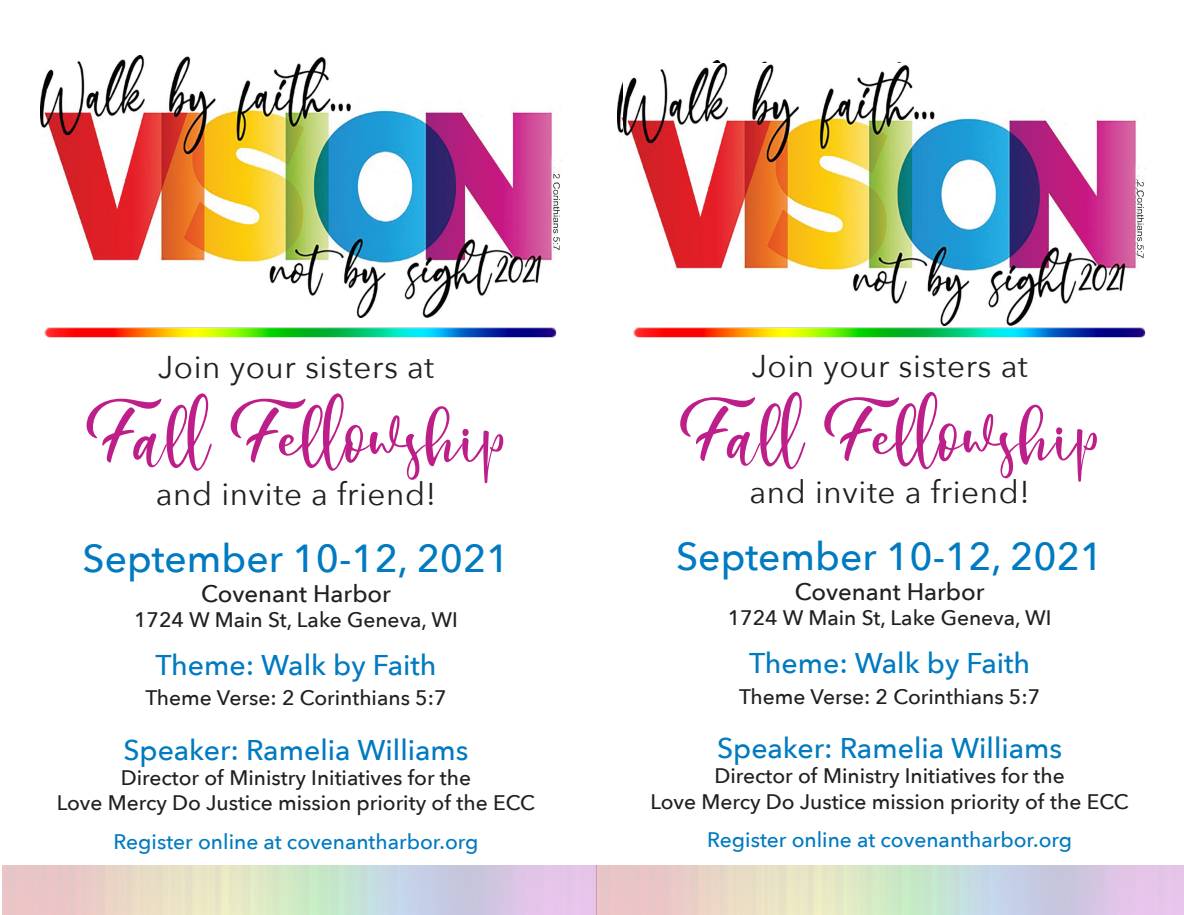
<style>
.page{position:relative;width:1184px;height:915px;background:#fff}
.page>*{position:absolute;margin:0;border:0;box-sizing:border-box;transform-origin:0 0}
.t1{font:76.65px "Hearttiger Personal Use";letter-spacing:.02em;color:#bd1f8a;scale:.9 1}
.t2{font:500 39px "Avenir Next";color:#007ac0}
.t3{font:31.5px "Avenir Next";letter-spacing:.02em;color:#231f20}
.t4{font:500 28.5px "Avenir Next";color:#007ac0}
.t5{font:500 24px "Avenir Next";color:#231f20}
.t6{font:500 21px/25.2px "Avenir Next";color:#231f20;text-align:center}
.t7{font:500 21px "Avenir Next";color:#007ac0}
.s1{font-family:"Alisha";font-size:88.5px}
</style>
<div class="page">
<img style="left:40px;top:56px;width:522px;height:252px">
<img style="left:624px;top:63px;width:520px;height:245px">
<img style="left:44px;top:308px;width:513px;height:30px">
<img style="left:633px;top:308px;width:513px;height:30px">
<p class="t3" style="left:158px;top:341px;width:278px">Join your sisters at</p>
<p class="t1" style="left:87px;top:381px;width:467px"><span class="s1">F</span>all <span class="s1">F</span>ellowship</p>
<p class="t3" style="left:156px;top:467px;width:282px">and invite a friend!</p>
<p class="t2" style="left:82px;top:525px;width:428px">September 10-12, 2021</p>
<p class="t5" style="left:201px;top:573px;width:191px">Covenant Harbor</p>
<p class="t6" style="left:134px;top:606px;width:325px">1724 W Main St, Lake Geneva, WI</p>
<p class="t4" style="left:155px;top:640px;width:283px">Theme: Walk by Faith</p>
<p class="t6" style="left:145px;top:685px;width:303px">Theme Verse: 2 Corinthians 5:7</p>
<p class="t4" style="left:123px;top:725px;width:347px">Speaker: Ramelia Williams</p>
<p class="t6" style="left:57px;top:764px;width:480px">Director of Ministry Initiatives for the<br>Love Mercy Do Justice mission priority of the ECC</p>
<p class="t7" style="left:114px;top:823px;width:366px">Register online at covenantharbor.org</p>
<p class="t3" style="left:751px;top:339px;width:278px">Join your sisters at</p>
<p class="t1" style="left:680px;top:380px;width:467px"><span class="s1">F</span>all <span class="s1">F</span>ellowship</p>
<p class="t3" style="left:749px;top:465px;width:282px">and invite a friend!</p>
<p class="t2" style="left:676px;top:523px;width:428px">September 10-12, 2021</p>
<p class="t5" style="left:794px;top:571px;width:191px">Covenant Harbor</p>
<p class="t6" style="left:727px;top:604px;width:325px">1724 W Main St, Lake Geneva, WI</p>
<p class="t4" style="left:749px;top:639px;width:283px">Theme: Walk by Faith</p>
<p class="t6" style="left:739px;top:683px;width:303px">Theme Verse: 2 Corinthians 5:7</p>
<p class="t4" style="left:717px;top:724px;width:347px">Speaker: Ramelia Williams</p>
<p class="t6" style="left:650px;top:762px;width:480px">Director of Ministry Initiatives for the<br>Love Mercy Do Justice mission priority of the ECC</p>
<p class="t7" style="left:707px;top:822px;width:366px">Register online at covenantharbor.org</p>
</div>
